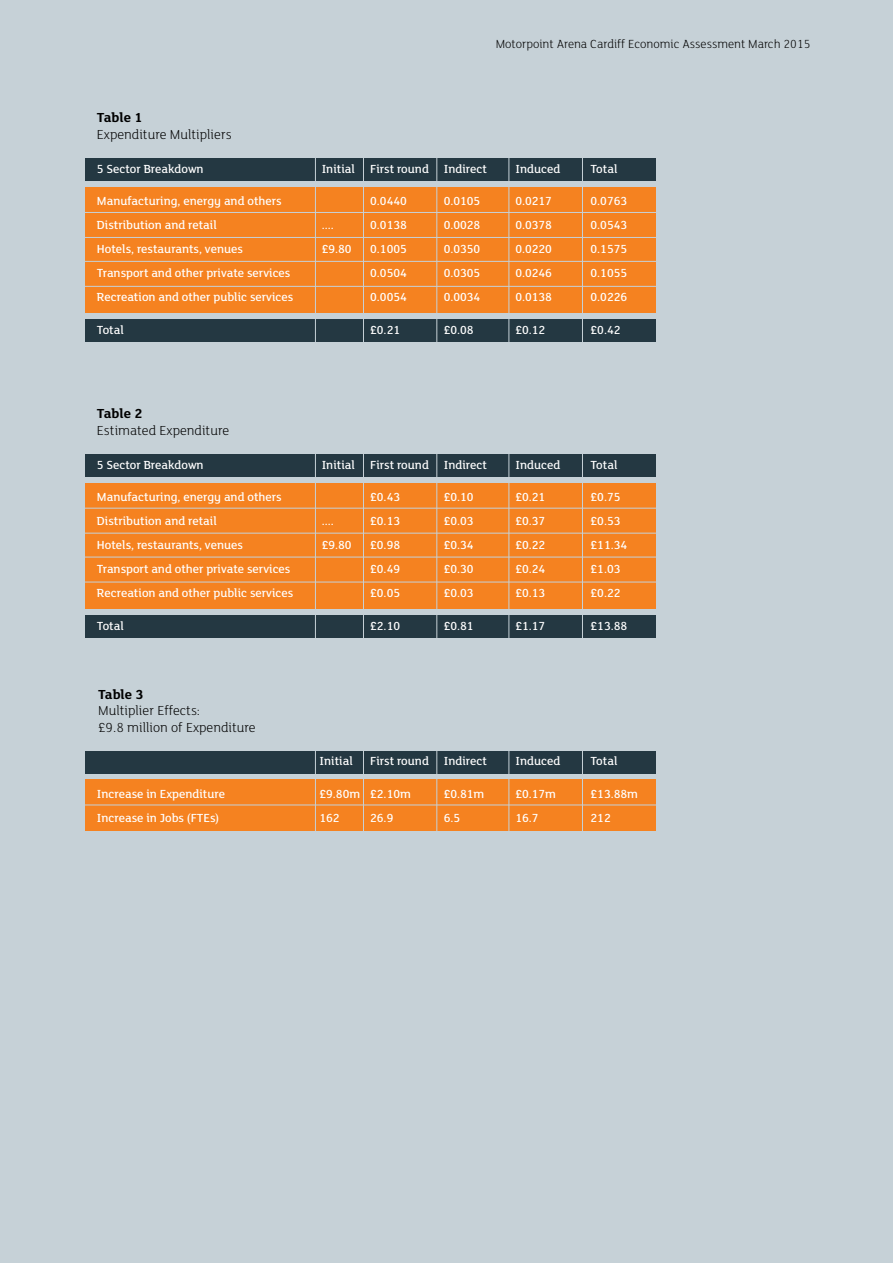
<style>
.page{position:relative;width:893px;height:1263px;background:#c6d1d7}
.page>*{position:absolute;margin:0;border:0;box-sizing:border-box;transform-origin:0 0}
.t1{font:300 14.25px/16.5px "FS Lola";color:#000}
.t2{font:700 14.25px "FS Lola";color:#000}
.t3{font:500 12.75px/24px "FS Lola";color:#fff}
.t4{font:300 12.75px "FS Lola";color:#000}
</style>
<div class="page">
<div style="left:85px;top:158px;width:571px;height:23px;background:#243842"></div>
<div style="left:85px;top:320px;width:571px;height:22px;background:#243842"></div>
<div style="left:85px;top:187px;width:571px;height:126px;background:#f58220"></div>
<hr style="left:315px;top:156px;width:1px;height:191px;background:#c6d1d7">
<hr style="left:363px;top:156px;width:1px;height:191px;background:#c6d1d7">
<hr style="left:436px;top:154px;width:1px;height:196px;background:#c6d1d7">
<hr style="left:508px;top:154px;width:1px;height:196px;background:#c6d1d7">
<hr style="left:582px;top:154px;width:1px;height:196px;background:#c6d1d7">
<hr style="left:83px;top:212px;width:577px;height:1px;background:#c6d1d7">
<hr style="left:83px;top:237px;width:577px;height:1px;background:#c6d1d7">
<hr style="left:83px;top:261px;width:577px;height:1px;background:#c6d1d7">
<hr style="left:83px;top:286px;width:577px;height:1px;background:#c6d1d7">
<div style="left:85px;top:751px;width:571px;height:23px;background:#243842"></div>
<div style="left:85px;top:780px;width:571px;height:51px;background:#f58220"></div>
<hr style="left:315px;top:749px;width:1px;height:86px;background:#c6d1d7">
<hr style="left:363px;top:749px;width:1px;height:86px;background:#c6d1d7">
<hr style="left:436px;top:746px;width:1px;height:90px;background:#c6d1d7">
<hr style="left:508px;top:746px;width:1px;height:90px;background:#c6d1d7">
<hr style="left:582px;top:746px;width:1px;height:89px;background:#c6d1d7">
<hr style="left:83px;top:805px;width:577px;height:1px;background:#c6d1d7">
<div style="left:85px;top:454px;width:571px;height:23px;background:#243842"></div>
<div style="left:85px;top:615px;width:571px;height:23px;background:#243842"></div>
<div style="left:85px;top:483px;width:571px;height:125px;background:#f58220"></div>
<hr style="left:315px;top:452px;width:1px;height:191px;background:#c6d1d7">
<hr style="left:363px;top:452px;width:1px;height:190px;background:#c6d1d7">
<hr style="left:436px;top:449px;width:1px;height:197px;background:#c6d1d7">
<hr style="left:508px;top:449px;width:1px;height:197px;background:#c6d1d7">
<hr style="left:582px;top:449px;width:1px;height:197px;background:#c6d1d7">
<hr style="left:83px;top:508px;width:577px;height:1px;background:#c6d1d7">
<hr style="left:83px;top:533px;width:577px;height:1px;background:#c6d1d7">
<hr style="left:83px;top:557px;width:577px;height:1px;background:#c6d1d7">
<hr style="left:83px;top:582px;width:577px;height:1px;background:#c6d1d7">
<p class="t2" style="left:97px;top:108px;width:47px">Table 1</p>
<p class="t1" style="left:97px;top:125px;width:136px">Expenditure Multipliers</p>
<p class="t3" style="left:97px;top:156px;width:108px">5 Sector Breakdown</p>
<p class="t3" style="left:97px;top:189px;width:198px">Manufacturing, energy and others<br>Distribution and retail<br>Hotels, restaurants, venues<br>Transport and other private services<br>Recreation and other public services</p>
<p class="t3" style="left:97px;top:317px;width:28px">Total</p>
<p class="t4" style="left:496px;top:35px;width:316px">Motorpoint Arena Cardiff Economic Assessment March 2015</p>
<p class="t3" style="left:322px;top:156px;width:35px">Initial</p>
<p class="t3" style="left:322px;top:213px;width:31px">.... £9.80</p>
<p class="t3" style="left:370px;top:156px;width:60px">First round</p>
<p class="t3" style="left:370px;top:189px;width:38px;text-align:justify">0.0440<br>0.0138<br>0.1005<br>0.0504<br>0.0054</p>
<p class="t3" style="left:370px;top:317px;width:31px">£0.21</p>
<p class="t3" style="left:444px;top:156px;width:45px">Indirect</p>
<p class="t3" style="left:444px;top:189px;width:38px;text-align:justify">0.0105<br>0.0028<br>0.0350<br>0.0305<br>0.0034</p>
<p class="t3" style="left:444px;top:317px;width:31px">£0.08</p>
<p class="t3" style="left:515px;top:156px;width:47px">Induced</p>
<p class="t3" style="left:515px;top:189px;width:38px;text-align:justify">0.0217<br>0.0378<br>0.0220<br>0.0246<br>0.0138</p>
<p class="t3" style="left:515px;top:317px;width:31px">£0.12</p>
<p class="t3" style="left:591px;top:156px;width:28px">Total</p>
<p class="t3" style="left:591px;top:189px;width:38px;text-align:justify">0.0763<br>0.0543<br>0.1575<br>0.1055<br>0.0226</p>
<p class="t3" style="left:591px;top:317px;width:31px">£0.42</p>
<p class="t2" style="left:97px;top:404px;width:47px">Table 2</p>
<p class="t1" style="left:97px;top:421px;width:134px">Estimated Expenditure</p>
<p class="t3" style="left:97px;top:452px;width:108px">5 Sector Breakdown</p>
<p class="t3" style="left:97px;top:484px;width:198px">Manufacturing, energy and others<br>Distribution and retail<br>Hotels, restaurants, venues<br>Transport and other private services<br>Recreation and other public services</p>
<p class="t3" style="left:97px;top:613px;width:28px">Total</p>
<p class="t2" style="left:98px;top:684px;width:47px">Table 3</p>
<p class="t1" style="left:98px;top:702px;width:159px">Multiplier Effects:<br>£9.8 million of Expenditure</p>
<p class="t3" style="left:97px;top:781px;width:130px">Increase in Expenditure<br>Increase in Jobs (FTEs)</p>
<p class="t3" style="left:322px;top:452px;width:35px">Initial</p>
<p class="t3" style="left:322px;top:508px;width:31px">.... £9.80</p>
<p class="t3" style="left:370px;top:452px;width:60px">First round</p>
<p class="t3" style="left:370px;top:484px;width:31px;text-align:justify">£0.43 £0.13 £0.98 £0.49 £0.05</p>
<p class="t3" style="left:370px;top:613px;width:31px">£2.10</p>
<p class="t3" style="left:444px;top:452px;width:45px">Indirect</p>
<p class="t3" style="left:444px;top:484px;width:31px;text-align:justify">£0.10 £0.03 £0.34 £0.30 £0.03</p>
<p class="t3" style="left:444px;top:613px;width:31px">£0.81</p>
<p class="t3" style="left:320px;top:749px;width:35px">Initial</p>
<p class="t3" style="left:320px;top:781px;width:42px">£9.80m<br>162</p>
<p class="t3" style="left:370px;top:749px;width:60px">First round</p>
<p class="t3" style="left:370px;top:781px;width:42px">£2.10m<br>26.9</p>
<p class="t3" style="left:444px;top:749px;width:45px">Indirect</p>
<p class="t3" style="left:444px;top:781px;width:42px">£0.81m<br>6.5</p>
<p class="t3" style="left:515px;top:452px;width:47px">Induced</p>
<p class="t3" style="left:515px;top:484px;width:31px;text-align:justify">£0.21 £0.37 £0.22 £0.24 £0.13</p>
<p class="t3" style="left:515px;top:613px;width:31px">£1.17</p>
<p class="t3" style="left:515px;top:749px;width:47px">Induced</p>
<p class="t3" style="left:515px;top:781px;width:42px">£0.17m<br>16.7</p>
<p class="t3" style="left:591px;top:452px;width:28px">Total</p>
<p class="t3" style="left:591px;top:484px;width:38px">£0.75 £0.53 £11.34 £1.03 £0.22</p>
<p class="t3" style="left:591px;top:613px;width:38px">£13.88</p>
<p class="t3" style="left:591px;top:749px;width:28px">Total</p>
<p class="t3" style="left:591px;top:781px;width:49px">£13.88m<br>212</p>
</div>
